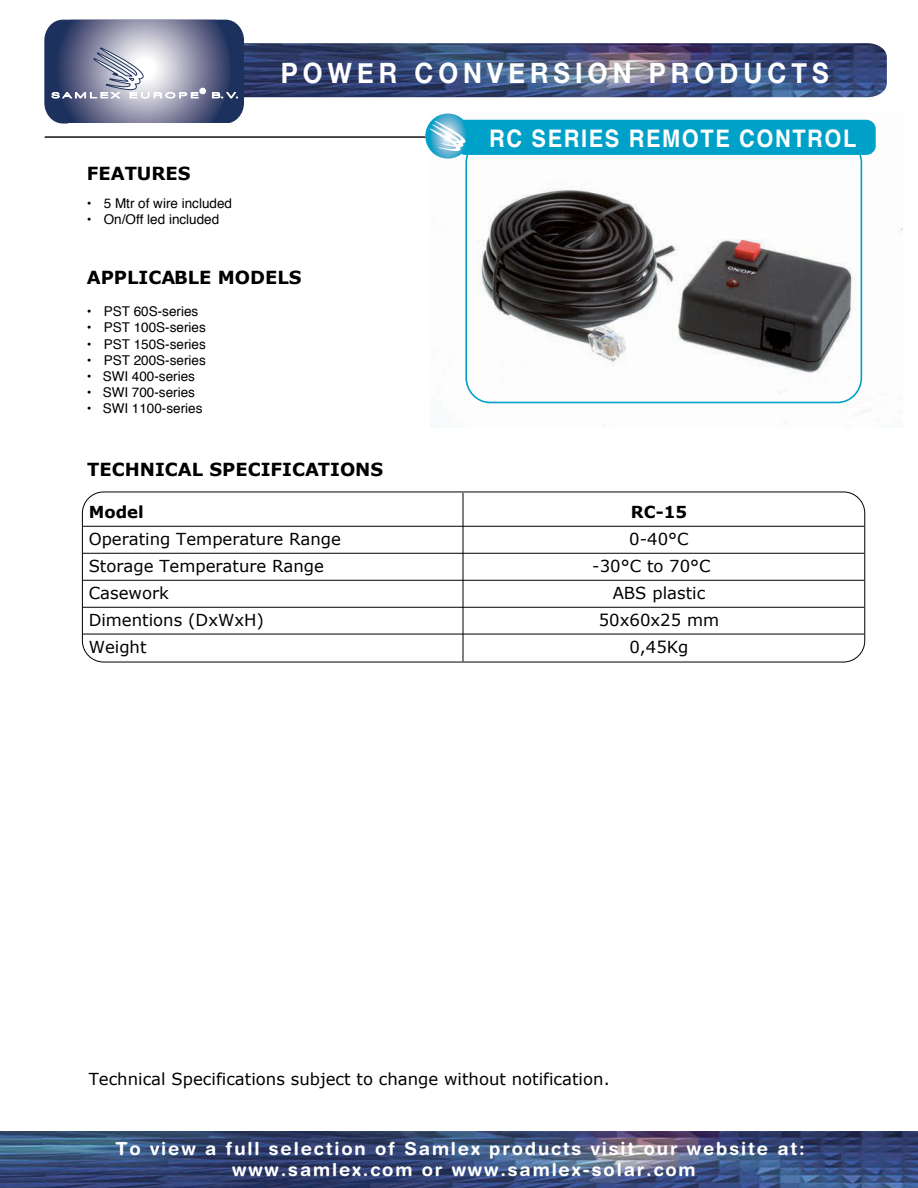
<style>
.page{position:relative;width:918px;height:1188px;background:#fff}
.page>*{position:absolute;margin:0;border:0;box-sizing:border-box;transform-origin:0 0}
.t1{font:700 28.05px "Helvetica Neue";letter-spacing:.2em;color:#fff;scale:.91 1}
.t2{font:700 24.15px "Helvetica";letter-spacing:.075em;color:#fff;scale:.9 1}
.t3{font:700 18px/21.6px "Helvetica Rounded LT Std";letter-spacing:.1em;color:#fff;text-align:center}
.t4{font:700 18px "Verdana";color:#000}
.t5{font:16.5px "Verdana";color:#000}
.t6{font:700 16.5px "Verdana";color:#000}
.t7{font:13.5px "Helvetica";color:#000}
</style>
<div class="page">
<hr style="left:83px;top:526px;width:781px;height:1px;background:#000">
<hr style="left:83px;top:553px;width:781px;height:1px;background:#000">
<hr style="left:83px;top:580px;width:781px;height:1px;background:#000">
<hr style="left:83px;top:607px;width:781px;height:1px;background:#000">
<hr style="left:83px;top:634px;width:781px;height:1px;background:#000">
<img style="left:431px;top:113px;width:472px;height:313px">
<div style="left:465px;top:137px;width:397px;height:266px;border:2px solid #00a1c8;border-radius:24px"></div>
<img style="left:0;top:1132px;width:918px;height:56px">
<hr style="left:45px;top:136px;width:381px;height:2px;background:#1d181c">
<div style="left:456px;top:120px;width:420px;height:35px;background:#00a1c8;border-radius:9px"></div>
<hr style="left:463px;top:493px;width:1px;height:168px;background:#000">
<svg style="left:425px;top:114px;width:45px;height:45px"></svg>
<svg style="left:430px;top:121px;width:37px;height:31px"></svg>
<div style="left:82px;top:492px;width:783px;height:170px;border:1px solid #000;border-radius:21px"></div>
<img style="left:244px;top:43px;width:643px;height:54px">
<svg style="left:44px;top:20px;width:200px;height:104px;background:#7e839e"></svg>
<h1 class="t1" style="left:281px;top:56px;width:603px">POWER CONVERSION PRODUCTS</h1>
<p class="t4" style="left:87px;top:162px;width:105px">FEATURES</p>
<p class="t7" style="left:87px;top:193px;width:147px">• 5 Mtr of wire included</p>
<p class="t7" style="left:87px;top:209px;width:134px">• On/Off led included</p>
<p class="t4" style="left:87px;top:266px;width:216px">APPLICABLE MODELS</p>
<p class="t7" style="left:87px;top:301px;width:113px">• PST 60S-series</p>
<p class="t7" style="left:87px;top:317px;width:121px">• PST 100S-series</p>
<p class="t7" style="left:87px;top:334px;width:121px">• PST 150S-series</p>
<p class="t7" style="left:87px;top:350px;width:121px">• PST 200S-series</p>
<p class="t7" style="left:87px;top:366px;width:110px">• SWI 400-series</p>
<p class="t7" style="left:87px;top:382px;width:110px">• SWI 700-series</p>
<p class="t7" style="left:87px;top:398px;width:117px">• SWI 1100-series</p>
<p class="t4" style="left:87px;top:457px;width:298px">TECHNICAL SPECIFICATIONS</p>
<h2 class="t2" style="left:489px;top:119px;width:410px">RC SERIES REMOTE CONTROL</h2>
<p class="t6" style="left:89px;top:501px;width:57px">Model</p>
<p class="t6" style="left:631px;top:501px;width:58px">RC-15</p>
<p class="t5" style="left:89px;top:528px;width:254px">Operating Temperature Range</p>
<p class="t5" style="left:629px;top:528px;width:61px">0-40°C</p>
<p class="t5" style="left:89px;top:555px;width:237px">Storage Temperature Range</p>
<p class="t5" style="left:592px;top:555px;width:120px">-30°C to 70°C</p>
<p class="t5" style="left:89px;top:582px;width:82px">Casework</p>
<p class="t5" style="left:613px;top:582px;width:94px">ABS plastic</p>
<p class="t5" style="left:89px;top:609px;width:177px">Dimentions (DxWxH)</p>
<p class="t5" style="left:599px;top:609px;width:122px">50x60x25 mm</p>
<p class="t5" style="left:89px;top:636px;width:59px">Weight</p>
<p class="t5" style="left:629px;top:636px;width:61px">0,45Kg</p>
<p class="t5" style="left:89px;top:1068px;width:523px">Technical Specifications subject to change without notification.</p>
<p class="t3" style="left:115px;top:1137px;width:691px">To view a full selection of Samlex products visit our website at: www.samlex.com or www.samlex-solar.com</p>
</div>
